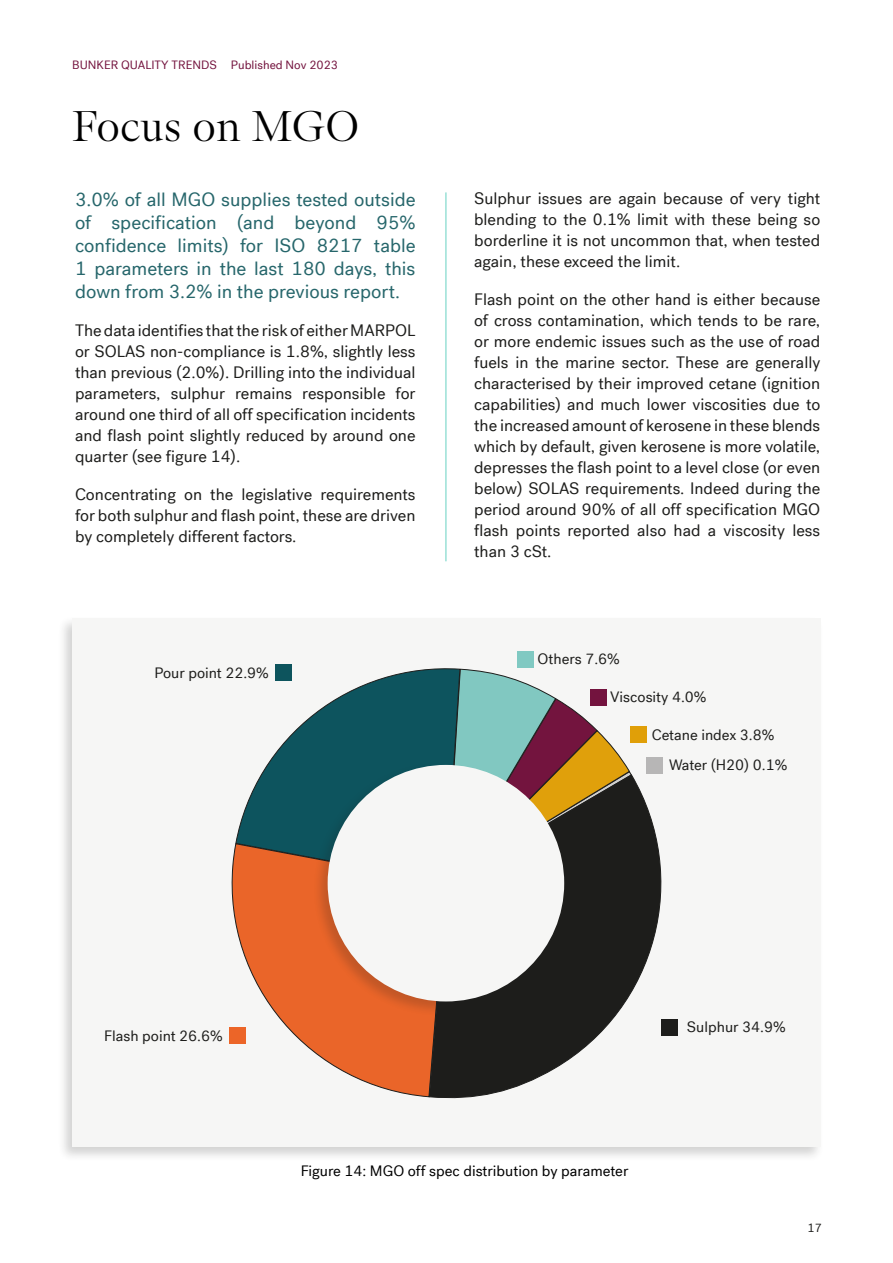
<style>
.page{position:relative;width:893px;height:1263px;background:#fff}
.page>*{position:absolute;margin:0;border:0;box-sizing:border-box;transform-origin:0 0}
.t1{font:300 43.05px "ABC Arizona Serif";color:#000}
.t2{font:19.2px/23px "Post Grotesk";color:#26666b;text-align:justify}
.t3{font:16.5px/21px "Post Grotesk";color:#1d1d1b;text-align:justify}
.t4{font:15px "Post Grotesk";color:#1d1d1b}
.t5{font:15px "Post Grotesk";color:#000}
.t6{font:12px "Post Grotesk";color:#73123d}
.t7{font:12px "Post Grotesk";color:#1d1d1b}
</style>
<div class="page">
<hr style="left:445px;top:192px;width:1px;height:369px;background:#78d6c9">
<div style="left:57px;top:615px;width:767px;height:547px;background:#1d1d1b;opacity:.2"></div>
<div style="left:72px;top:619px;width:749px;height:528px;background:#f6f6f5"></div>
<div style="left:517px;top:651px;width:16px;height:16px;background:#80c9c2"></div>
<div style="left:630px;top:727px;width:16px;height:16px;background:#e09f08"></div>
<div style="left:646px;top:757px;width:17px;height:17px;background:#b7b6b6"></div>
<svg style="left:461px;top:668px;width:171px;height:106px"></svg>
<svg style="left:235px;top:664px;width:226px;height:179px"></svg>
<svg style="left:229px;top:843px;width:200px;height:254px"></svg>
<svg style="left:429px;top:774px;width:249px;height:325px"></svg>
<div style="left:313px;top:761px;width:254px;height:255px;background:#1d1d1b;opacity:.2"></div>
<div style="left:328px;top:765px;width:236px;height:236px;background:#f6f6f5;border-radius:50%"></div>
<p class="t6" style="left:72px;top:58px;width:267px">BUNKER QUALITY TRENDS Published Nov 2023</p>
<h1 class="t1" style="left:72px;top:102px;width:288px">Focus on MGO</h1>
<p class="t2" style="left:75px;top:188px;width:342px">3.0% of all MGO supplies tested outside of specification (and beyond 95% confidence limits) for ISO 8217 table 1 parameters in the last 180 days, this down from 3.2% in the previous report.</p>
<p class="t3" style="left:75px;top:320px;width:342px">The data identifies that the risk of either MARPOL or SOLAS non-compliance is 1.8%, slightly less than previous (2.0%). Drilling into the individual parameters, sulphur remains responsible for around one third of all off specification incidents and flash point slightly reduced by around one quarter (see figure 14).</p>
<p class="t3" style="left:75px;top:484px;width:342px">Concentrating on the legislative requirements for both sulphur and flash point, these are driven by completely different factors.</p>
<p class="t4" style="left:154px;top:664px;width:116px">Pour point 22.9%</p>
<p class="t3" style="left:474px;top:188px;width:348px">Sulphur issues are again because of very tight blending to the 0.1% limit with these being so borderline it is not uncommon that, when tested again, these exceed the limit.</p>
<p class="t3" style="left:474px;top:289px;width:348px">Flash point on the other hand is either because of cross contamination, which tends to be rare, or more endemic issues such as the use of road fuels in the marine sector. These are generally characterised by their improved cetane (ignition capabilities) and much lower viscosities due to the increased amount of kerosene in these blends which by default, given kerosene is more volatile, depresses the flash point to a level close (or even below) SOLAS requirements. Indeed during the period around 90% of all off specification MGO flash points reported also had a viscosity less than 3 cSt.</p>
<p class="t4" style="left:538px;top:650px;width:84px">Others 7.6%</p>
<p class="t4" style="left:610px;top:688px;width:98px">Viscosity 4.0%</p>
<p class="t4" style="left:652px;top:726px;width:124px">Cetane index 3.8%</p>
<p class="t4" style="left:669px;top:756px;width:120px">Water (H20) 0.1%</p>
<p class="t4" style="left:104px;top:1027px;width:120px">Flash point 26.6%</p>
<p class="t4" style="left:687px;top:1018px;width:100px">Sulphur 34.9%</p>
<p class="t5" style="left:301px;top:1162px;width:329px">Figure 14: MGO off spec distribution by parameter</p>
<p class="t7" style="left:808px;top:1221px;width:16px">17</p>
</div>
